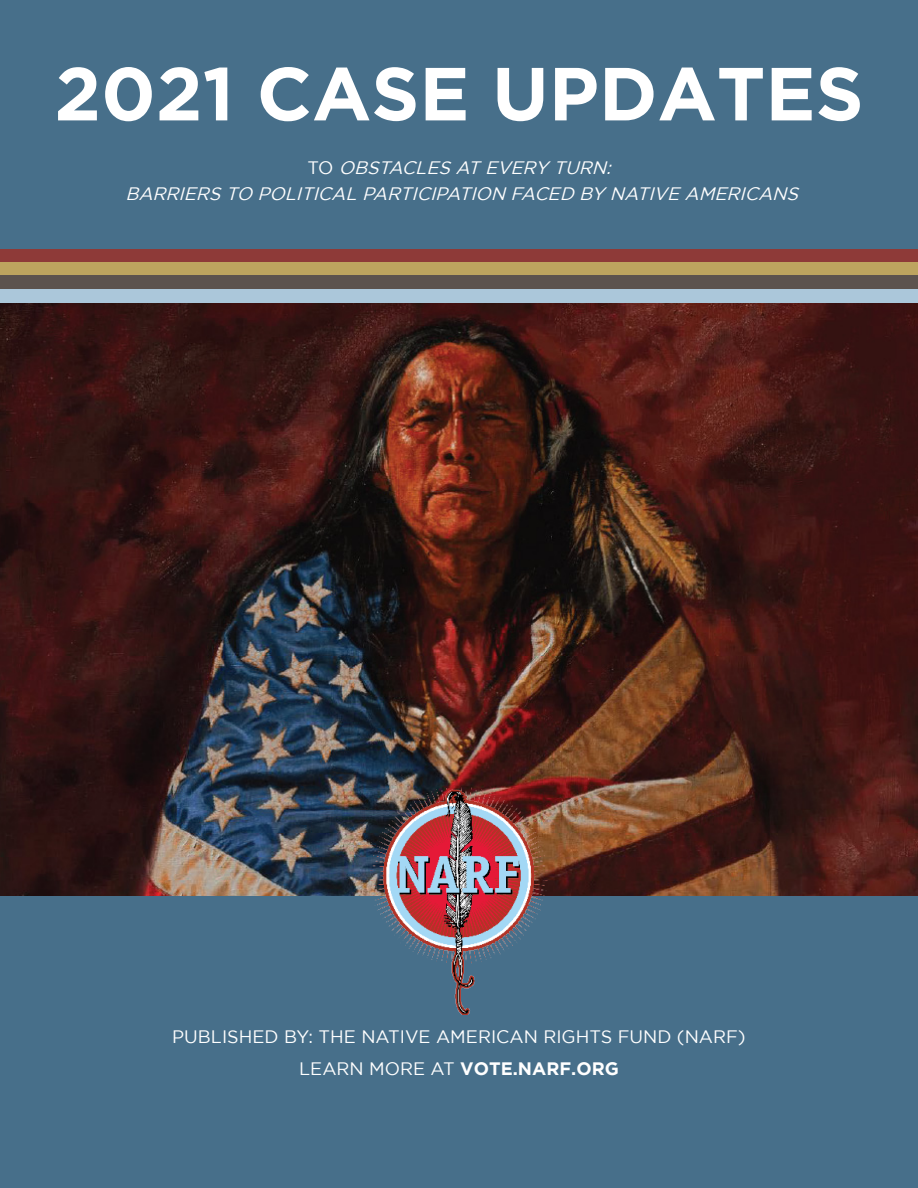
<style>
.page{position:relative;width:918px;height:1188px;background:#fff}
.page>*{position:absolute;margin:0;border:0;box-sizing:border-box;transform-origin:0 0}
.t1{font:700 75px "Gotham";color:#fff}
.t2{font:italic 18px "Gotham";color:#fff}
.t3{font:18px "Gotham";color:#fff}
.t4{font:700 18px "Gotham";color:#fff}
.s1{font-style:normal}
.s2{font-weight:400}
</style>
<div class="page">
<img style="left:0;top:302px;width:918px;height:594px">
<div style="left:0;top:0;width:918px;height:249px;background:#476f8a"></div>
<div style="left:0;top:249px;width:918px;height:13px;background:#8e3a38"></div>
<div style="left:0;top:262px;width:918px;height:14px;background:#bda45f"></div>
<div style="left:0;top:276px;width:918px;height:13px;background:#5c534e"></div>
<div style="left:0;top:289px;width:918px;height:13px;background:#abc7da"></div>
<div style="left:0;top:896px;width:918px;height:292px;background:#476f8a"></div>
<img style="left:370px;top:787px;width:178px;height:227px">
<p class="t1" style="left:54px;top:51px;width:811px">2021 CASE UPDATES</p>
<p class="t2" style="left:307px;top:158px;width:310px"><span class="s1">T O</span> OBSTACLES AT EVERY TURN:</p>
<p class="t2" style="left:125px;top:184px;width:679px">BARRIERS TO POLITICAL PARTICIPATION FACED BY NATIVE AMERICANS</p>
<p class="t3" style="left:172px;top:1027px;width:575px">PUBLISHED BY: THE NATIVE AMERICAN RIGHTS FUND (NARF)</p>
<p class="t4" style="left:299px;top:1058px;width:321px"><span class="s2">LEARN MORE AT</span> VOTE.NARF.ORG</p>
</div>
